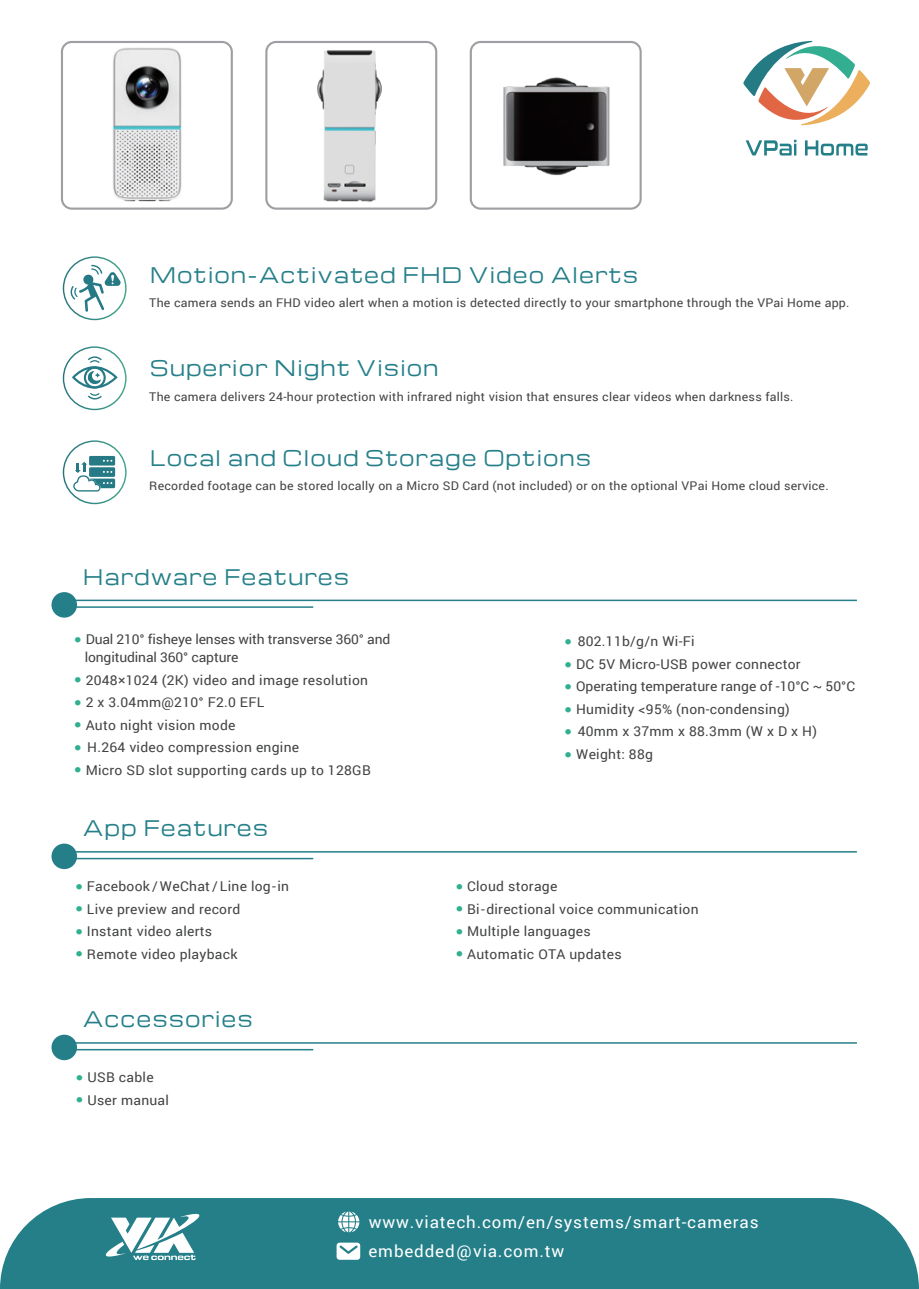
<style>
.page{position:relative;width:919px;height:1289px;background:#fff}
.page>*{position:absolute;margin:0;border:0;box-sizing:border-box;transform-origin:0 0}
.t1{font:21px "Michroma";letter-spacing:.08em;color:#247f89;scale:.9 1}
.t2{font:16.5px/29.2px "Roboto";letter-spacing:.05em;color:#fff}
.t3{font:13.5px "Roboto";letter-spacing:.02em;color:#424344}
.t4{font:13.5px/18px "Roboto";letter-spacing:-.01em;color:#424344}
.t5{font:13.5px "Roboto";color:#424344}
.t6{font:12px "Roboto";letter-spacing:.02em;color:#424344}
</style>
<div class="page">
<svg style="left:743px;top:40px;width:127px;height:86px"></svg>
<svg style="left:805px;top:140px;width:62px;height:15px"></svg>
<svg style="left:745px;top:140px;width:51px;height:15px"></svg>
<svg style="left:63px;top:346px;width:64px;height:64px"></svg>
<svg style="left:63px;top:440px;width:64px;height:64px"></svg>
<svg style="left:63px;top:256px;width:64px;height:64px"></svg>
<div style="left:0;top:1198px;width:918px;height:90px;background:#247f89"></div>
<svg style="left:102px;top:1212px;width:101px;height:47px"></svg>
<div style="left:61px;top:41px;width:172px;height:169px;border:2px solid #9d9fa3;border-radius:10px"></div>
<div style="left:469px;top:41px;width:172px;height:169px;border:2px solid #9d9fa3;border-radius:10px"></div>
<div style="left:265px;top:41px;width:172px;height:169px;border:2px solid #9d9fa3;border-radius:10px"></div>
<img style="left:100px;top:41px;width:94px;height:169px">
<img style="left:307px;top:41px;width:85px;height:169px">
<img style="left:503px;top:77px;width:107px;height:99px">
<div style="left:51px;top:843px;width:26px;height:26px;background:#247f89;border-radius:50%"></div>
<hr style="left:54px;top:851px;width:802px;height:1px;background:#247f89">
<hr style="left:66px;top:857px;width:247px;height:2px;background:#247f89">
<div style="left:51px;top:1034px;width:26px;height:26px;background:#247f89;border-radius:50%"></div>
<hr style="left:54px;top:1042px;width:802px;height:1px;background:#247f89">
<hr style="left:66px;top:1048px;width:247px;height:2px;background:#247f89">
<div style="left:51px;top:592px;width:26px;height:25px;background:#247f89;border-radius:50%"></div>
<hr style="left:54px;top:599px;width:802px;height:2px;background:#247f89">
<hr style="left:66px;top:606px;width:247px;height:2px;background:#247f89">
<svg style="left:338px;top:1211px;width:21px;height:21px"></svg>
<svg style="left:336px;top:1242px;width:24px;height:17px"></svg>
<h1 class="t1" style="left:150px;top:263px;width:543px">Motion-Activated FHD Video Alerts</h1>
<p class="t6" style="left:149px;top:295px;width:701px">The camera sends an FHD video alert when a motion is detected directly to your smartphone through the VPai Home app.</p>
<h1 class="t1" style="left:150px;top:356px;width:321px">Superior Night Vision</h1>
<p class="t6" style="left:149px;top:388px;width:645px">The camera delivers 24-hour protection with infrared night vision that ensures clear videos when darkness falls.</p>
<h1 class="t1" style="left:150px;top:446px;width:491px">Local and Cloud Storage Options</h1>
<p class="t6" style="left:149px;top:477px;width:681px">Recorded footage can be stored locally on a Micro SD Card (not included) or on the optional VPai Home cloud service.</p>
<h1 class="t1" style="left:83px;top:565px;width:296px">Hardware Features</h1>
<p class="t4" style="left:85px;top:629px;width:307px;text-indent:-10px"><sup>●</sup> Dual 210° fisheye lenses with transverse 360° and longitudinal 360° capture</p>
<p class="t3" style="left:75px;top:670px;width:295px"><sup>●</sup> 2048×1024 (2K) video and image resolution</p>
<p class="t3" style="left:75px;top:692px;width:191px"><sup>●</sup> 2 x 3.04mm@210° F2.0 EFL</p>
<p class="t3" style="left:75px;top:715px;width:162px"><sup>●</sup> Auto night vision mode</p>
<p class="t3" style="left:75px;top:737px;width:226px"><sup>●</sup> H.264 video compression engine</p>
<p class="t3" style="left:75px;top:760px;width:297px"><sup>●</sup> Micro SD slot supporting cards up to 128GB</p>
<h1 class="t1" style="left:83px;top:816px;width:207px">App Features</h1>
<p class="t3" style="left:76px;top:876px;width:214px"><sup>●</sup> Facebook/ WeChat/ Line log-in</p>
<p class="t3" style="left:76px;top:899px;width:166px"><sup>●</sup> Live preview and record</p>
<p class="t3" style="left:76px;top:921px;width:137px"><sup>●</sup> Instant video alerts</p>
<p class="t3" style="left:76px;top:944px;width:163px"><sup>●</sup> Remote video playback</p>
<h1 class="t1" style="left:83px;top:1007px;width:190px">Accessories</h1>
<p class="t3" style="left:77px;top:1067px;width:79px"><sup>●</sup> USB cable</p>
<p class="t3" style="left:77px;top:1090px;width:94px"><sup>●</sup> User manual</p>
<p class="t3" style="left:565px;top:632px;width:131px"><sup>●</sup> 802.11b/g/n Wi-Fi</p>
<p class="t3" style="left:565px;top:654px;width:237px"><sup>●</sup> DC 5V Micro-USB power connector</p>
<p class="t5" style="left:565px;top:677px;width:291px"><sup>●</sup> Operating temperature range of -10°C ~ 50°C</p>
<p class="t3" style="left:565px;top:699px;width:226px"><sup>●</sup> Humidity &lt;95% (non-condensing)</p>
<p class="t3" style="left:565px;top:722px;width:253px"><sup>●</sup> 40mm x 37mm x 88.3mm (W x D x H)</p>
<p class="t3" style="left:565px;top:744px;width:89px"><sup>●</sup> Weight: 88g</p>
<p class="t3" style="left:456px;top:876px;width:103px"><sup>●</sup> Cloud storage</p>
<p class="t3" style="left:456px;top:899px;width:244px"><sup>●</sup> Bi-directional voice communication</p>
<p class="t3" style="left:456px;top:921px;width:136px"><sup>●</sup> Multiple languages</p>
<p class="t3" style="left:456px;top:944px;width:167px"><sup>●</sup> Automatic OTA updates</p>
<p class="t2" style="left:368px;top:1206px;width:391px">www.viatech.com/en/systems/smart-cameras embedded@via.com.tw</p>
</div>
